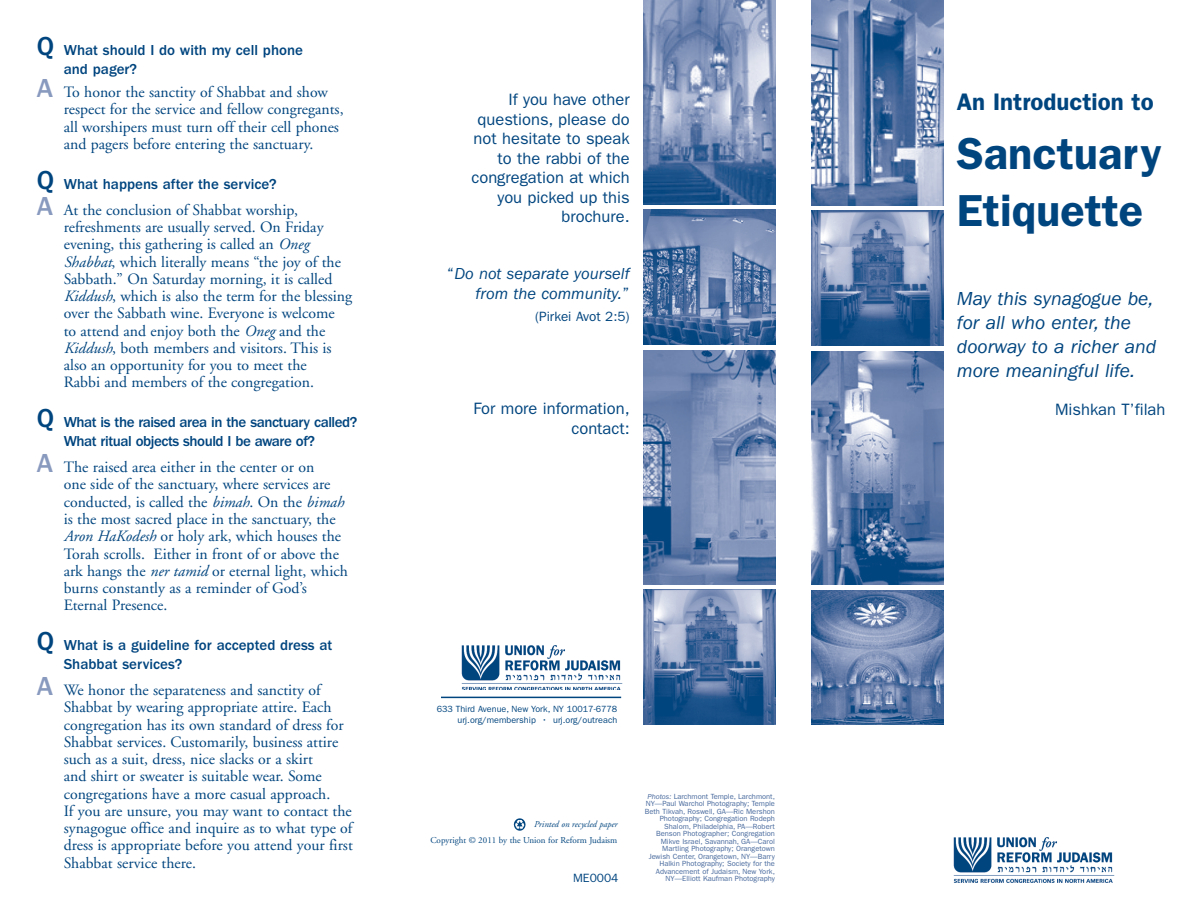
<style>
.page{position:relative;width:1189px;height:918px;background:#fff}
.page>*{position:absolute;margin:0;border:0;box-sizing:border-box;transform-origin:0 0}
.t1{font:600 45px/57px "Franklin Gothic";color:#01457f}
.t2{font:600 24px "Franklin Gothic";color:#01457f}
.t3{font:italic 19.5px/24px "Franklin Gothic";color:#01457f}
.t4{font:16.5px/19.5px "Franklin Gothic";color:#01457f;text-align:right}
.t5{font:italic 16.5px/19.5px "Franklin Gothic";color:#01457f;text-align:right}
.t6{font:15.75px/17.2px "Adobe Garamond";color:#01457f}
.t7{font:500 15px/18.8px "Franklin Gothic";color:#01457f}
.t8{font:500 15px/18.8px "Franklin Gothic";letter-spacing:-.03em;color:#01457f}
.t9{font:13.5px "Franklin Gothic";color:#01457f}
.t10{font:12px "Franklin Gothic";color:#01457f}
.t11{font:9px/10.5px "Franklin Gothic";color:#01457f;text-align:right}
.t12{font:9px "Adobe Garamond";color:#01457f}
.t13{font:italic 9px "Adobe Garamond";color:#01457f}
.t14{font:7.5px/7.5px "Franklin Gothic";color:#46689c;text-align:right}
.s1{font-size:27px}
.s2{font-family:"Franklin Gothic";font-weight:500;font-size:27px;color:#899abf}
.s3{font-style:italic}
.s4{font-style:normal}
</style>
<div class="page">
<img style="left:461px;top:646px;width:161px;height:44px">
<hr style="left:441px;top:697px;width:180px;height:1px;background:#01457f">
<img style="left:513px;top:818px;width:13px;height:13px">
<img style="left:811px;top:0;width:132px;height:205px">
<img style="left:811px;top:211px;width:132px;height:134px">
<img style="left:811px;top:352px;width:132px;height:233px">
<img style="left:811px;top:590px;width:132px;height:135px">
<img style="left:953px;top:838px;width:161px;height:44px">
<img style="left:643px;top:0;width:132px;height:205px">
<img style="left:643px;top:210px;width:132px;height:135px">
<img style="left:643px;top:351px;width:132px;height:233px">
<img style="left:643px;top:589px;width:132px;height:135px">
<p class="t7" style="left:64px;top:42px;width:241px;text-indent:-27px"><span class="s1">Q</span> What should I do with my cell phone and pager?</p>
<p class="t6" style="left:64px;top:85px;width:281px;text-indent:-27px"><span class="s2">A</span> To honor the sanctity of Shabbat and show respect for the service and fellow congregants, all worshipers must turn off their cell phones and pagers before entering the sanctuary.</p>
<p class="t7" style="left:37px;top:176px;width:241px"><span class="s1">Q</span> What happens after the service?</p>
<p class="t6" style="left:64px;top:203px;width:290px;text-indent:-27px"><span class="s2">A</span> At the conclusion of Shabbat worship, refreshments are usually served. On Friday evening, this gathering is called an <span class="s3">Oneg Shabbat</span>, which literally means “the joy of the Sabbath.” On Saturday morning, it is called <span class="s3">Kiddush</span>, which is also the term for the blessing over the Sabbath wine. Everyone is welcome<br>to attend and enjoy both the <span class="s3">Oneg</span> and the <span class="s3">Kiddush</span>, both members and visitors. This is also an opportunity for you to meet the<br>Rabbi and members of the congregation.</p>
<p class="t8" style="left:64px;top:414px;width:295px;text-indent:-27px"><span class="s1">Q</span> What is the raised area in the sanctuary called?<br>What ritual objects should I be aware of?</p>
<p class="t6" style="left:64px;top:460px;width:285px;text-indent:-27px"><span class="s2">A</span> The raised area either in the center or on<br>one side of the sanctuary, where services are conducted, is called the <span class="s3">bimah</span>. On the <span class="s3">bimah </span>is the most sacred place in the sanctuary, the <span class="s3">Aron HaKodesh</span> or holy ark, which houses the Torah scrolls. Either in front of or above the ark hangs the <span class="s3">ner tamid</span> or eternal light, which burns constantly as a reminder of God’s Eternal Presence.</p>
<p class="t7" style="left:64px;top:637px;width:270px;text-indent:-27px"><span class="s1">Q</span> What is a guideline for accepted dress at<br>Shabbat services?</p>
<p class="t6" style="left:64px;top:683px;width:290px;text-indent:-27px"><span class="s2">A</span> We honor the separateness and sanctity of Shabbat by wearing appropriate attire. Each congregation has its own standard of dress for Shabbat services. Customarily, business attire such as a suit, dress, nice slacks or a skirt<br>and shirt or sweater is suitable wear. Some congregations have a more casual approach.<br>If you are unsure, you may want to contact the synagogue office and inquire as to what type of dress is appropriate before you attend your first Shabbat service there.</p>
<p class="t4" style="left:471px;top:91px;width:160px">If you have other questions, please do not hesitate to speak to the rabbi of the congregation at which you picked up this brochure.</p>
<p class="t5" style="left:447px;top:265px;width:184px"><span class="s4">“</span>Do not separate yourself from the community.<span class="s4">”</span></p>
<p class="t9" style="left:535px;top:312px;width:96px">(Pirkei Avot 2:5)</p>
<p class="t4" style="left:473px;top:400px;width:157px">For more information, contact:</p>
<p class="t11" style="left:436px;top:705px;width:182px">633 Third Avenue, New York, NY 10017-6778 urj.org/membership • urj.org/outreach</p>
<p class="t13" style="left:533px;top:820px;width:85px">Printed on recycled paper</p>
<p class="t12" style="left:430px;top:836px;width:188px">Copyright © 2011 by the Union for Reform Judaism</p>
<p class="t10" style="left:573px;top:874px;width:47px">ME0004</p>
<p class="t14" style="left:644px;top:793px;width:131px"><span class="s3">Photos:</span> Larchmont Temple, Larchmont, NY—Paul Warchol Photography; Temple Beth Tikvah, Roswell, GA—Ric Mershon Photography; Congregation Rodeph Shalom, Philadelphia, PA—Robert Benson Photographer; Congregation Mikve Israel, Savannah, GA—Carol Martling Photography; Orangetown Jewish Center, Orangetown, NY—Barry Halkin Photography; Society for the Advancement of Judaism, New York, NY—Elliott Kaufman Photography</p>
<h2 class="t2" style="left:956px;top:94px;width:198px">An Introduction to</h2>
<h1 class="t1" style="left:956px;top:129px;width:206px">Sanctuary<br>Etiquette</h1>
<p class="t3" style="left:956px;top:288px;width:201px">May this synagogue be, for all who enter, the doorway to a richer and more meaningful life.</p>
<p class="t4" style="left:1054px;top:401px;width:112px">Mishkan T’filah</p>
</div>
